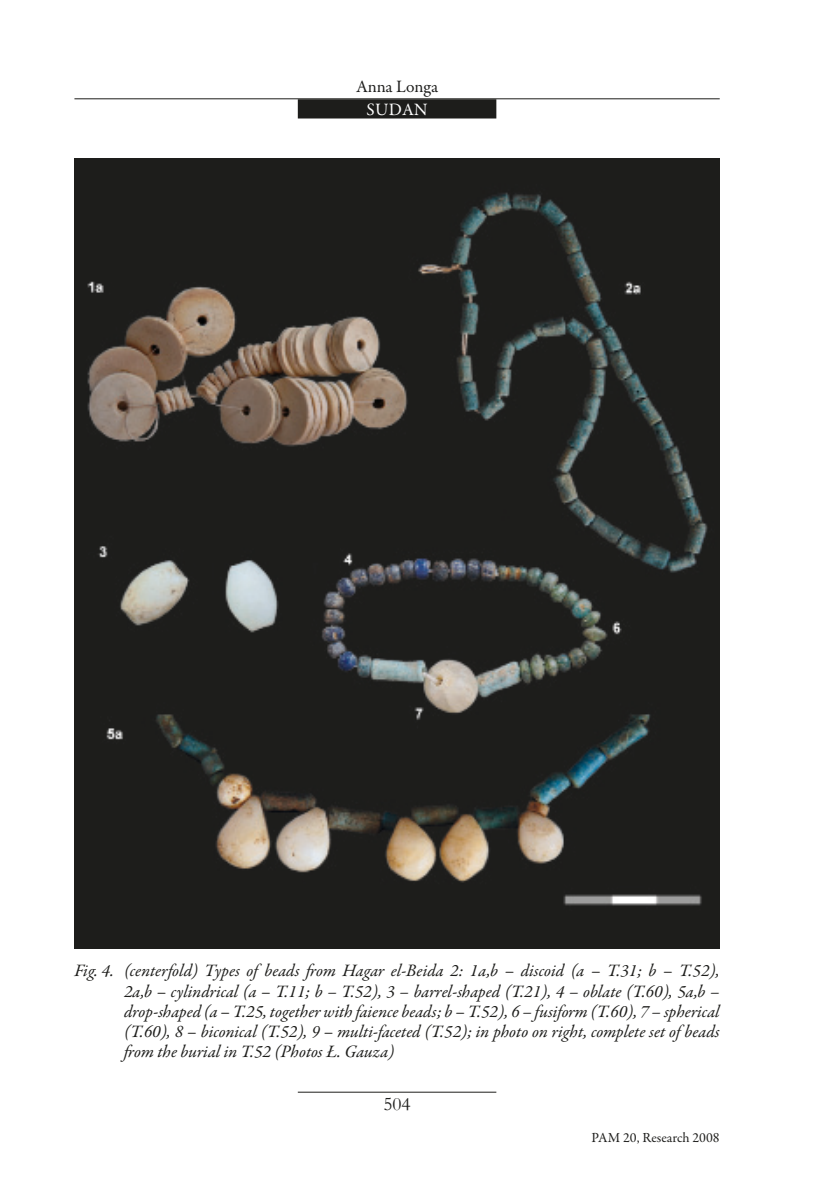
<style>
.page{position:relative;width:819px;height:1191px;background:#fff}
.page>*{position:absolute;margin:0;border:0;box-sizing:border-box;transform-origin:0 0}
.t1{font:19.25px "Garamond";color:#1d1d1b}
.t2{font:italic 17.5px/20.1px "Garamond Premr Pro";color:#1d1d1b;text-align:justify}
.t3{font:17.5px "Garamond Premr Pro";letter-spacing:-.005em;color:#1d1d1b}
.t4{font:17.5px "Garamond Premr Pro";color:#fff}
.t5{font:14px "Garamond Premr Pro";color:#1d1d1b}
.s1{font-style:normal}
</style>
<div class="page">
<hr style="left:74px;top:98px;width:645px;height:1px;background:#1d1d1b">
<div style="left:298px;top:99px;width:198px;height:19px;background:#1d1d1b"></div>
<hr style="left:298px;top:1091px;width:198px;height:1px;background:#1d1d1b">
<img style="left:76px;top:160px;width:641px;height:787px">
<p class="t3" style="left:356px;top:76px;width:83px">Anna Longa</p>
<p class="t4" style="left:366px;top:99px;width:63px">Sudan</p>
<p class="t2" style="left:124px;top:961px;width:597px;text-indent:-50px">Fig. 4. (centerfold) Types of beads from Hagar el-Beida 2: 1a,b <span class="s1">–</span> discoid (a <span class="s1">–</span> T.31; b <span class="s1">–</span> T.52), 2a,b <span class="s1">–</span> cylindrical (a <span class="s1">–</span> T.11; b – T.52), 3 – barrel-shaped (T.21), 4 – oblate (T.60), 5a,b – drop-shaped (a <span class="s1">–</span> T.25, together with faience beads; b <span class="s1">–</span> T.52), 6 – fusiform (T.60), 7 – spherical (T.60), 8 <span class="s1">–</span> biconical (T.52), 9 <span class="s1">–</span> multi-faceted (T.52); in photo on right, complete set of beads from the burial in T.52 (Photos Ł. Gauza)</p>
<p class="t1" style="left:383px;top:1090px;width:29px">504</p>
<p class="t5" style="left:591px;top:1128px;width:11px">PAM</p>
<p class="t5" style="left:623px;top:1128px;width:98px">20, Research 2008</p>
</div>
